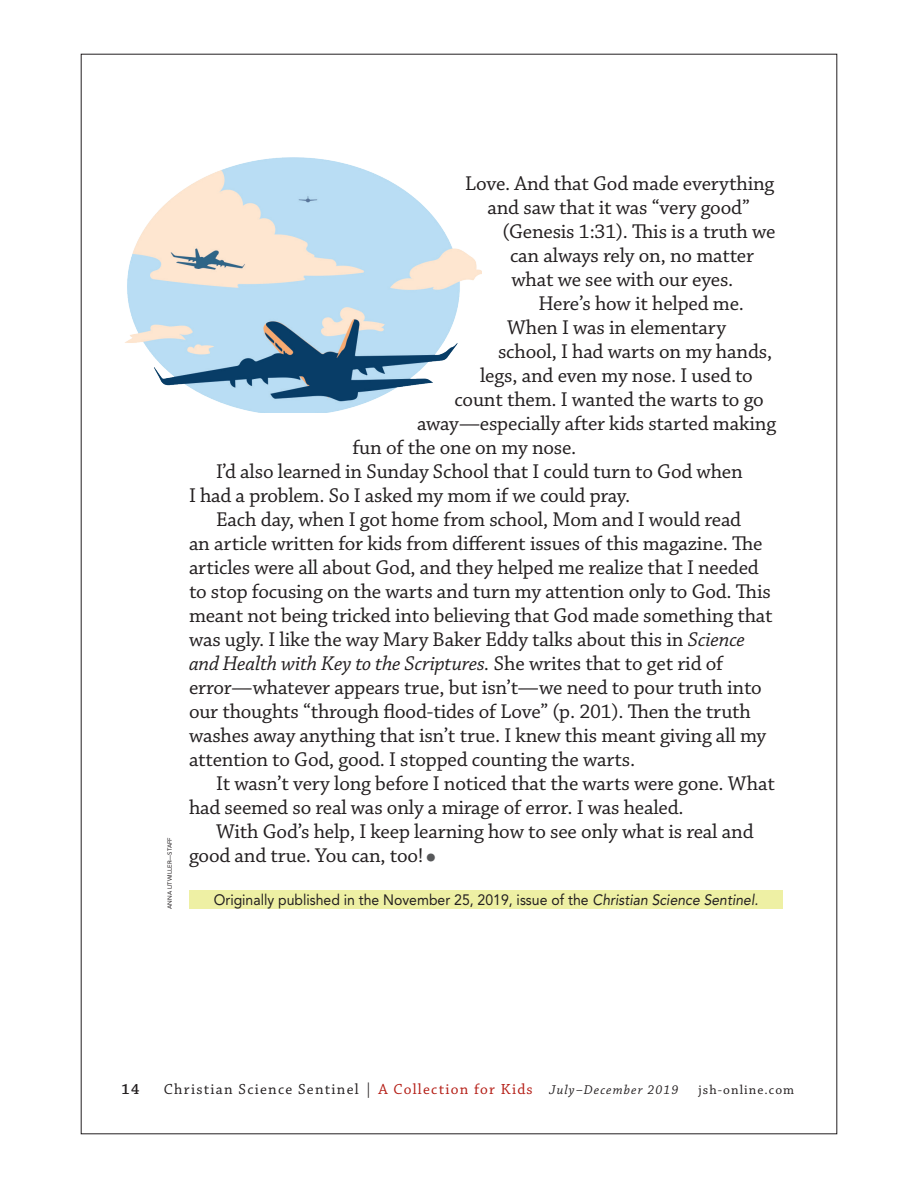
<style>
.page{position:relative;width:918px;height:1188px;background:#fff}
.page>*{position:absolute;margin:0;border:0;box-sizing:border-box;transform-origin:0 0}
.KIDS_BODY_INDENT{font:21px/24px "Chaparral Pro";letter-spacing:-.01em;color:#231f20}
.t1{font:15.3px "Chaparral Pro";letter-spacing:.08em;color:#231f20}
.t2{font:600 15.3px "Chaparral Pro";color:#231f20}
.ORIG_PUB_KIDS{font:15px "Avenir LT Std";color:#231f20;scale:.94 1}
.t3{font:13.5px "Chaparral Pro";letter-spacing:.08em;color:#231f20}
.PHOTO_CREDIT{font:6px "Avenir LT Std";letter-spacing:.005em;color:#231f20}
.s1{font-style:italic}
.s2{font-family:"Berkeley Std";font-size:30px;color:#57585a}
.s3{color:#b41d15}
.s4{font-style:italic;font-size:13.5px}
</style>
<div class="page">
<img style="left:125px;top:157px;width:356px;height:256px">
<div style="left:189px;top:890px;width:594px;height:19px;background:#eef0a4"></div>
<p class="PHOTO_CREDIT" style="left:166px;top:909px;width:73px;rotate:-90deg">ANNA LITWILLER—STAFF</p>
<p class="KIDS_BODY_INDENT" style="left:465px;top:173px;width:311px">Love. And that God made everything</p>
<p class="KIDS_BODY_INDENT" style="left:488px;top:197px;width:264px">and saw that it was “very good”</p>
<p class="KIDS_BODY_INDENT" style="left:502px;top:221px;width:275px">(Genesis 1:31). This is a truth we</p>
<p class="KIDS_BODY_INDENT" style="left:510px;top:245px;width:245px">can always rely on, no matter</p>
<p class="KIDS_BODY_INDENT" style="left:512px;top:269px;width:223px">what we see with our eyes.</p>
<p class="KIDS_BODY_INDENT" style="left:538px;top:293px;width:207px">Here’s how it helped me.</p>
<p class="KIDS_BODY_INDENT" style="left:507px;top:317px;width:221px">When I was in elementary</p>
<p class="KIDS_BODY_INDENT" style="left:498px;top:341px;width:276px">school, I had warts on my hands,</p>
<p class="KIDS_BODY_INDENT" style="left:480px;top:365px;width:274px">legs, and even my nose. I used to</p>
<p class="KIDS_BODY_INDENT" style="left:454px;top:389px;width:311px">count them. I wanted the warts to go</p>
<p class="KIDS_BODY_INDENT" style="left:417px;top:413px;width:361px">away—especially after kids started making</p>
<p class="KIDS_BODY_INDENT" style="left:352px;top:437px;width:225px">fun of the one on my nose.</p>
<p class="KIDS_BODY_INDENT" style="left:189px;top:461px;width:555px;text-indent:27px">I’d also learned in Sunday School that I could turn to God when<br>I had a problem. So I asked my mom if we could pray.</p>
<p class="KIDS_BODY_INDENT" style="left:189px;top:509px;width:585px;text-indent:27px">Each day, when I got home from school, Mom and I would read<br>an article written for kids from different issues of this magazine. The articles were all about God, and they helped me realize that I needed to stop focusing on the warts and turn my attention only to God. This meant not being tricked into believing that God made something that was ugly. I like the way Mary Baker Eddy talks about this in <span class="s1">Science and Health with Key to the Scriptures.</span> She writes that to get rid of error—whatever appears true, but isn’t—we need to pour truth into our thoughts “through flood-tides of Love” (p. 201). Then the truth washes away anything that isn’t true. I knew this meant giving all my attention to God, good. I stopped counting the warts.</p>
<p class="KIDS_BODY_INDENT" style="left:189px;top:773px;width:587px;text-indent:27px">It wasn’t very long before I noticed that the warts were gone. What had seemed so real was only a mirage of error. I was healed.</p>
<p class="KIDS_BODY_INDENT" style="left:189px;top:821px;width:566px;text-indent:27px">With God’s help, I keep learning how to see only what is real and good and true. You can, too!<span class="s2">•</span></p>
<p class="ORIG_PUB_KIDS" style="left:214px;top:891px;width:581px">Originally published in the November 25, 2019, issue of the <span class="s1">Christian Science Sentinel.</span></p>
<p class="t2" style="left:122px;top:1080px;width:19px">14</p>
<p class="t1" style="left:164px;top:1080px;width:516px">Christian Science Sentinel | <span class="s3">A Collection for Kids</span> <span class="s4">July–December 2019</span></p>
<p class="t3" style="left:699px;top:1082px;width:97px">jsh-online.com</p>
</div>
